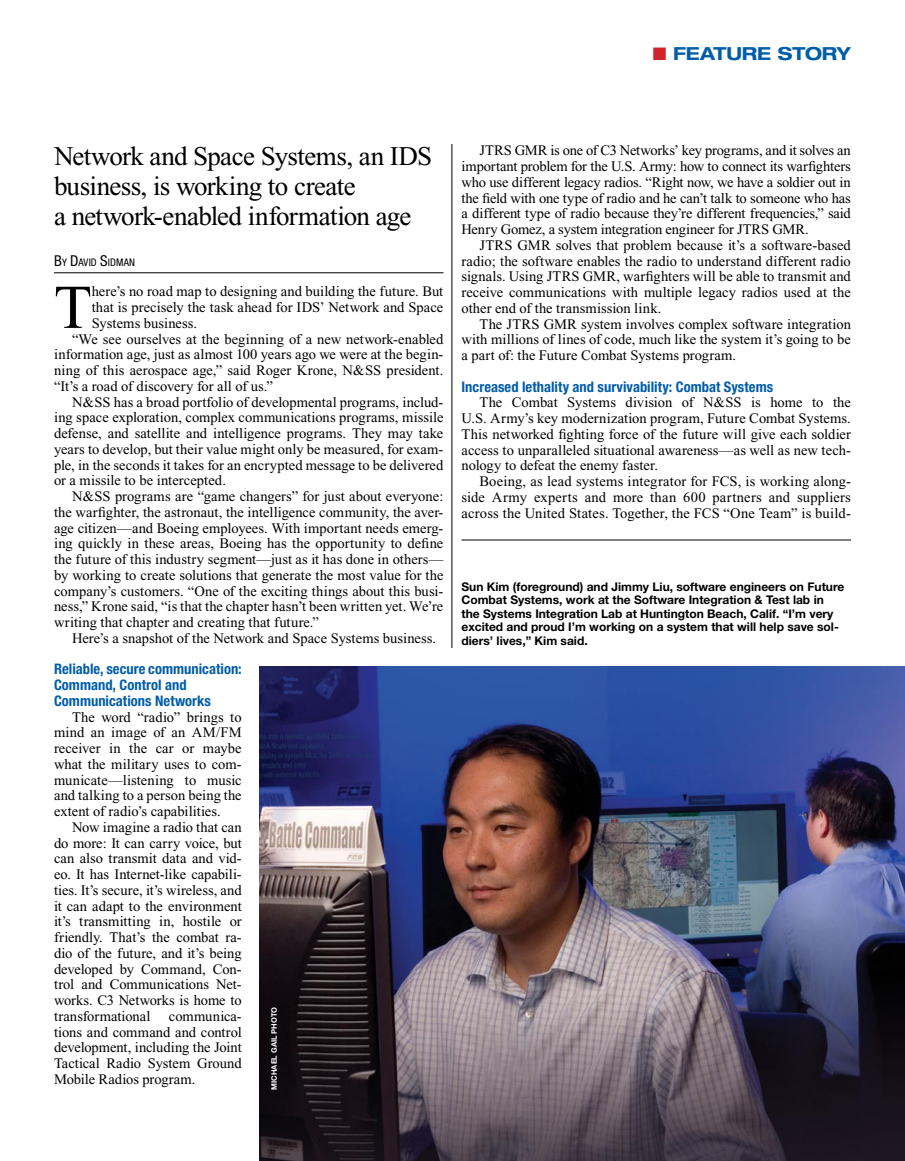
<style>
.page{position:relative;width:905px;height:1161px;background:#fff}
.page>*{position:absolute;margin:0;border:0;box-sizing:border-box;transform-origin:0 0}
.t1{font:62.1px "Times New Roman";color:#000}
.t2{font:27px/30px "Times New Roman";letter-spacing:-.025em;color:#000}
.t3{font:700 expanded 18px "Helvetica Neue LT Std";letter-spacing:-.005em;color:#005daa}
.t4{font:14.55px/15.8px "Times New Roman";color:#000;text-align:justify}
.t5{font:700 condensed 14.55px/15.8px "Helvetica Neue LT Std";letter-spacing:.005em;color:#005daa}
.t6{font:700 12px/13.5px "Helvetica Neue LT Std";color:#000}
.t7{font:condensed 10.5px "Helvetica Neue LT Std";letter-spacing:.01em;color:#000}
.t8{font:700 7.5px "Helvetica Neue LT Std";color:#fff}
.s1{color:#d2232a}
.s2{font-size:15px}
</style>
<div class="page">
<hr style="left:451px;top:144px;width:1px;height:504px;background:#000">
<hr style="left:54px;top:272px;width:389px;height:1px;background:#000">
<hr style="left:461px;top:540px;width:389px;height:1px;background:#000">
<img style="left:260px;top:667px;width:644px;height:494px">
<p class="t3" style="left:653px;top:42px;width:199px"><span class="s1">■</span> FEATURE STORY</p>
<h2 class="t2" style="left:54px;top:141px;width:379px">Network and Space Systems, an IDS business, is working to create<br>a network-enabled information age</h2>
<p class="t7" style="left:54px;top:257px;width:83px"><span class="s2">B</span>Y <span class="s2">D</span>AVID <span class="s2">S</span>IDMAN</p>
<h1 class="t1" style="left:54px;top:273px;width:39px">T</h1>
<p class="t4" style="left:92px;top:284px;width:353px">here’s no road map to designing and building the future. But</p>
<p class="t4" style="left:92px;top:299px;width:353px">that is precisely the task ahead for IDS’ Network and Space</p>
<p class="t4" style="left:92px;top:315px;width:107px">Systems business.</p>
<p class="t4" style="left:72px;top:331px;width:373px">“We see ourselves at the beginning of a new network-enabled</p>
<p class="t4" style="left:54px;top:347px;width:391px">information age, just as almost 100 years ago we were at the begin-</p>
<p class="t4" style="left:54px;top:362px;width:391px">ning of this aerospace age,” said Roger Krone, N&amp;SS president.</p>
<p class="t4" style="left:54px;top:378px;width:220px">“It’s a road of discovery for all of us.”</p>
<p class="t4" style="left:72px;top:394px;width:373px">N&amp;SS has a broad portfolio of developmental programs, includ-</p>
<p class="t4" style="left:54px;top:410px;width:391px">ing space exploration, complex communications programs, missile</p>
<p class="t4" style="left:54px;top:425px;width:391px">defense, and satellite and intelligence programs. They may take</p>
<p class="t4" style="left:54px;top:441px;width:391px">years to develop, but their value might only be measured, for exam-</p>
<p class="t4" style="left:54px;top:457px;width:391px">ple, in the seconds it takes for an encrypted message to be delivered</p>
<p class="t4" style="left:54px;top:473px;width:173px">or a missile to be intercepted.</p>
<p class="t4" style="left:72px;top:488px;width:373px">N&amp;SS programs are “game changers” for just about everyone:</p>
<p class="t4" style="left:54px;top:504px;width:391px">the warfighter, the astronaut, the intelligence community, the aver-</p>
<p class="t4" style="left:54px;top:520px;width:391px">age citizen—and Boeing employees. With important needs emerg-</p>
<p class="t4" style="left:54px;top:536px;width:391px">ing quickly in these areas, Boeing has the opportunity to define</p>
<p class="t4" style="left:54px;top:551px;width:391px">the future of this industry segment—just as it has done in others—</p>
<p class="t4" style="left:54px;top:567px;width:391px">by working to create solutions that generate the most value for the</p>
<p class="t4" style="left:54px;top:583px;width:391px">company’s customers. “One of the exciting things about this busi-</p>
<p class="t4" style="left:54px;top:599px;width:391px">ness,” Krone said, “is that the chapter hasn’t been written yet. We’re</p>
<p class="t4" style="left:54px;top:614px;width:266px">writing that chapter and creating that future.”</p>
<p class="t4" style="left:72px;top:630px;width:365px">Here’s a snapshot of the Network and Space Systems business.</p>
<p class="t5" style="left:54px;top:661px;width:189px">Reliable, secure communication:<br>Command, Control and<br>Communications Networks</p>
<p class="t4" style="left:54px;top:709px;width:189px;text-indent:18px">The word “radio” brings to mind an image of an AM/FM receiver in the car or maybe what the military uses to com&shy;municate—listening to music and talking to a person being the extent of radio’s capabilities.</p>
<p class="t4" style="left:54px;top:819px;width:189px;text-indent:18px">Now imagine a radio that can do more: It can carry voice, but can also transmit data and vid&shy;eo. It has Internet-like capabili&shy;ties. It’s secure, it’s wireless, and it can adapt to the environment it’s transmitting in, hostile or friendly. That’s the combat ra&shy;dio of the future, and it’s being developed by Command, Con&shy;trol and Communications Net&shy;works. C3 Networks is home to transformational</p>
<p class="t8" style="left:269px;top:1090px;width:84px;rotate:-90deg">MICHAEL GAIL photo</p>
<p class="t4" style="left:54px;top:1008px;width:189px;text-indent:115px">communica&shy;tions and command and control development, including the Joint Tactical Radio System Ground Mobile Radios program.</p>
<p class="t4" style="left:461px;top:143px;width:391px;text-indent:18px">JTRS GMR is one of C3 Networks’ key programs, and it solves an important problem for the U.S. Army: how to connect its warfighters who use different legacy radios. “Right now, we have a soldier out in the field with one type of radio and he can’t talk to someone who has a different type of radio because they’re different frequencies,” said Henry Gomez, a system integration engineer for JTRS GMR.</p>
<p class="t4" style="left:461px;top:237px;width:391px;text-indent:18px">JTRS GMR solves that problem because it’s a software-based radio; the software enables the radio to understand different radio signals. Using JTRS GMR, warfighters will be able to transmit and receive communications with multiple legacy radios used at the other end of the transmission link.</p>
<p class="t4" style="left:461px;top:316px;width:391px;text-indent:18px">The JTRS GMR system involves complex software integration with millions of lines of code, much like the system it’s going to be a part of: the Future Combat Systems program.</p>
<p class="t5" style="left:461px;top:378px;width:313px">Increased lethality and survivability: Combat Systems</p>
<p class="t4" style="left:461px;top:395px;width:391px;text-indent:18px">The Combat Systems division of N&amp;SS is home to the U.S. Army’s key modernization program, Future Combat Systems.<br>This networked fighting force of the future will give each soldier access to unparalleled situational awareness—as well as new tech&shy;nology to defeat the enemy faster.</p>
<p class="t4" style="left:461px;top:473px;width:391px;text-indent:18px">Boeing, as lead systems integrator for FCS, is working along&shy;side Army experts and more than 600 partners and suppliers across the United States. Together, the FCS “One Team” is build-</p>
<p class="t6" style="left:461px;top:579px;width:384px">Sun Kim (foreground) and Jimmy Liu, software engineers on Future Combat Systems, work at the Software Integration &amp; Test lab in the Systems Integration Lab at Huntington Beach, Calif. “I’m very excited and proud I’m working on a system that will help save sol&shy;diers’ lives,” Kim said.</p>
</div>
